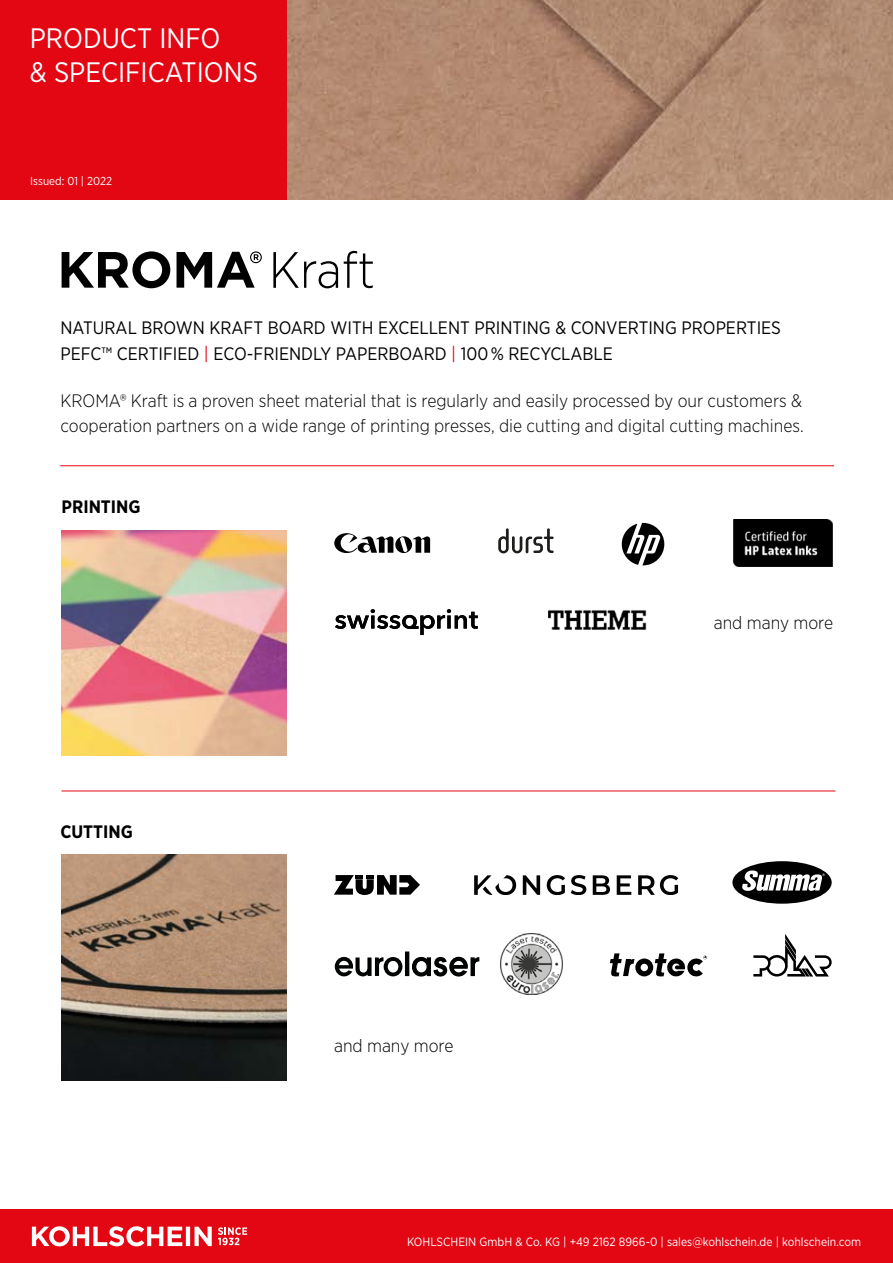
<style>
.page{position:relative;width:893px;height:1263px;background:#fff}
.page>*{position:absolute;margin:0;border:0;box-sizing:border-box;transform-origin:0 0}
.t1{font:28.2px/34.5px "Gotham Narrow";color:#fff}
.t2{font:300 18px/25.5px "Gotham Narrow";color:#000}
.t3{font:18px/25.5px "Gotham Narrow";color:#000}
.t4{font:700 18px "Gotham Narrow";color:#000}
.t5{font:12px "Gotham Narrow";color:#fff}
.t6{font:11.55px "Gotham Narrow";color:#fff}
.s1{color:#e30613}
</style>
<div class="page">
<img style="left:286px;top:0;width:607px;height:200px">
<div style="left:0;top:1209px;width:893px;height:54px;background:#e30613"></div>
<div style="left:0;top:0;width:286px;height:200px;background:#e30613"></div>
<svg style="left:62px;top:251px;width:108px;height:37px"></svg>
<svg style="left:177px;top:251px;width:85px;height:37px"></svg>
<svg style="left:273px;top:252px;width:65px;height:36px"></svg>
<svg style="left:344px;top:251px;width:29px;height:37px"></svg>
<svg style="left:32px;top:1226px;width:180px;height:20px"></svg>
<svg style="left:218px;top:1227px;width:29px;height:18px"></svg>
<img style="left:62px;top:530px;width:225px;height:225px">
<img style="left:61px;top:855px;width:225px;height:225px">
<hr style="left:60px;top:465px;width:774px;height:1px;background:#e30613">
<hr style="left:62px;top:791px;width:773px;height:1px;background:#e30613">
<img style="left:733px;top:520px;width:99px;height:46px">
<svg style="left:334px;top:533px;width:96px;height:20px"></svg>
<svg style="left:622px;top:523px;width:42px;height:42px"></svg>
<svg style="left:335px;top:609px;width:143px;height:26px"></svg>
<img style="left:548px;top:610px;width:99px;height:20px">
<svg style="left:498px;top:528px;width:56px;height:25px"></svg>
<div style="left:732px;top:861px;width:100px;height:43px;background:#000;border-radius:50%"></div>
<svg style="left:742px;top:870px;width:83px;height:21px"></svg>
<svg style="left:610px;top:953px;width:97px;height:23px"></svg>
<svg style="left:334px;top:875px;width:86px;height:20px"></svg>
<svg style="left:753px;top:934px;width:79px;height:42px"></svg>
<img style="left:500px;top:933px;width:63px;height:62px">
<svg style="left:335px;top:951px;width:144px;height:25px"></svg>
<svg style="left:523px;top:875px;width:17px;height:20px"></svg>
<svg style="left:547px;top:875px;width:18px;height:20px"></svg>
<svg style="left:571px;top:875px;width:15px;height:20px"></svg>
<svg style="left:593px;top:875px;width:17px;height:20px"></svg>
<svg style="left:617px;top:875px;width:14px;height:20px"></svg>
<svg style="left:638px;top:875px;width:40px;height:20px"></svg>
<svg style="left:474px;top:875px;width:42px;height:20px"></svg>
<h1 class="t1" style="left:30px;top:20px;width:230px">PRODUCT INFO<br>&amp; SPECIFICATIONS</h1>
<p class="t6" style="left:30px;top:174px;width:83px">Issued: 01 | 2022</p>
<p class="t3" style="left:61px;top:315px;width:722px">NATURAL BROWN KRAFT BOARD WITH EXCELLENT PRINTING &amp; CONVERTING PROPERTIES<br>PEFC™ CERTIFIED <span class="s1">|</span> ECO-FRIENDLY PAPERBOARD <span class="s1">|</span> 100 % RECYCLABLE</p>
<p class="t2" style="left:61px;top:387px;width:745px">KROMA® Kraft is a proven sheet material that is regularly and easily processed by our customers &amp; cooperation partners on a wide range of printing presses, die cutting and digital cutting machines.</p>
<p class="t4" style="left:62px;top:495px;width:81px">PRINTING</p>
<p class="t4" style="left:60px;top:820px;width:74px">CUTTING</p>
<p class="t2" style="left:334px;top:1032px;width:121px">and many more</p>
<p class="t2" style="left:714px;top:609px;width:121px">and many more</p>
<p class="t5" style="left:407px;top:1234px;width:456px">KOHLSCHEIN GmbH &amp; Co. KG | +49 2162 8966-0 | sales@kohlschein.de | kohlschein.com</p>
</div>
